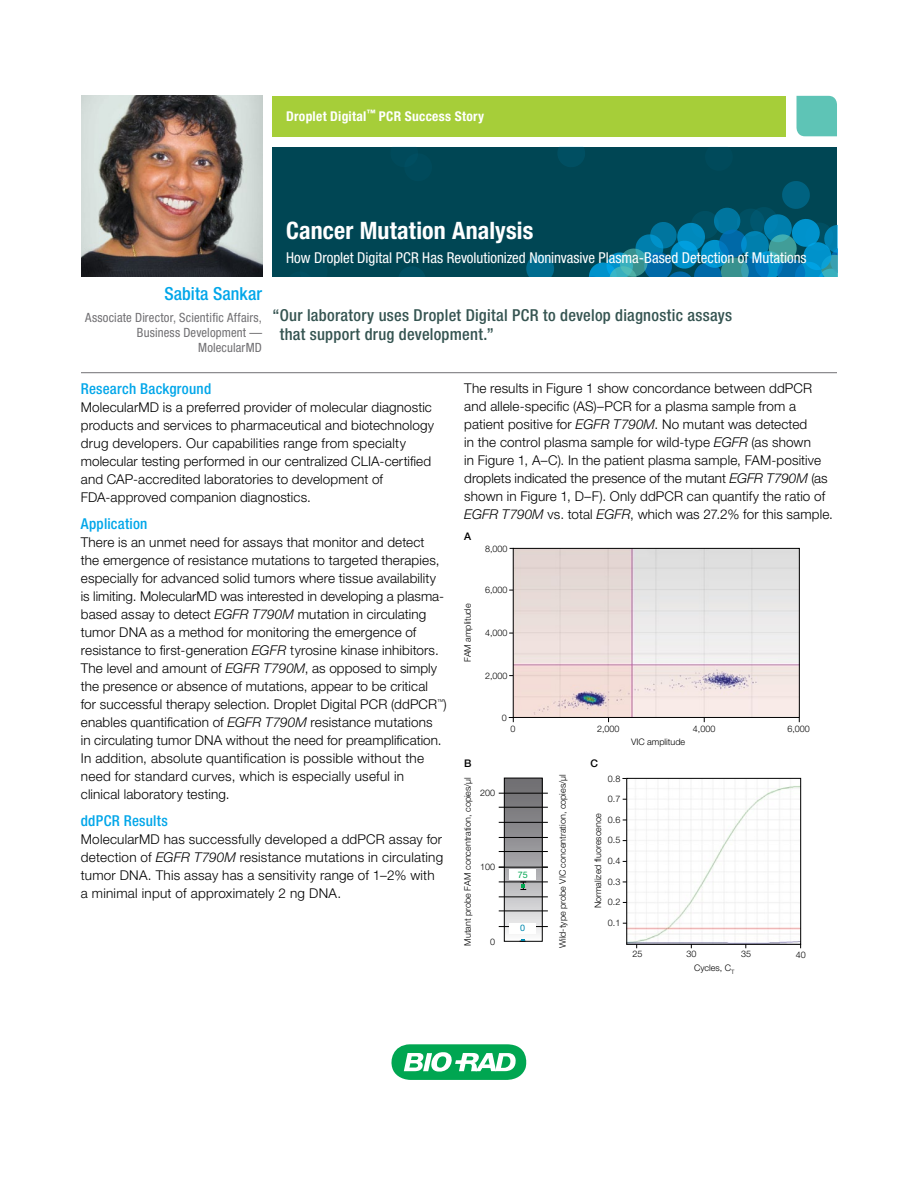
<style>
.page{position:relative;width:918px;height:1188px;background:#fff}
.page>*{position:absolute;margin:0;border:0;box-sizing:border-box;transform-origin:0 0}
.t1{font:700 condensed 24px "Helvetica Neue LT Std";letter-spacing:.005em;color:#fff}
.t2{font:500 condensed 18px "Helvetica Neue LT Std";letter-spacing:.005em;color:#00a6e9}
.t3{font:500 condensed 16.5px/18.8px "Helvetica Neue LT Std";letter-spacing:.015em;color:#355451}
.t4{font:condensed 15px "Helvetica Neue LT Std";color:#fff}
.t5{font:500 condensed 15px "Helvetica Neue LT Std";letter-spacing:.015em;color:#00a6e9}
.t6{font:300 13.5px/18px "Helvetica Neue LT Std";letter-spacing:.01em;color:#000}
.t7{font:700 condensed 13.5px "Helvetica Neue LT Std";letter-spacing:.02em;color:#fff}
.t8{font:condensed 12.75px/15px "Helvetica Neue LT Std";letter-spacing:.015em;color:#717073;text-align:right}
.t9{font:500 10.5px "Helvetica Neue LT Std";color:#000}
.t10{font:300 9px "Helvetica Neue LT Std";color:#000}
.t11{font:9px "Helvetica Neue LT Std";color:#00a651}
.t12{font:9px "Helvetica Neue LT Std";color:#0089af}
.s1{font-style:italic}
</style>
<div class="page">
<svg style="left:391px;top:1044px;width:136px;height:36px"></svg>
<div style="left:273px;top:147px;width:564px;height:130px;background:#004654"></div>
<svg style="left:300px;top:272px;width:10px;height:5px"></svg>
<svg style="left:558px;top:147px;width:27px;height:20px"></svg>
<svg style="left:404px;top:154px;width:14px;height:13px"></svg>
<svg style="left:399px;top:266px;width:26px;height:11px"></svg>
<svg style="left:526px;top:255px;width:28px;height:22px"></svg>
<svg style="left:589px;top:181px;width:248px;height:96px"></svg>
<div style="left:273px;top:96px;width:513px;height:40px;background:#a6ce39"></div>
<div style="left:797px;top:96px;width:40px;height:40px;background:#5ec4b6"></div>
<img style="left:81px;top:96px;width:181px;height:181px">
<svg style="left:509px;top:717px;width:5px;height:5px"></svg>
<img style="left:515px;top:550px;width:283px;height:166px">
<div style="left:513px;top:548px;width:287px;height:170px;border:1px solid #000"></div>
<svg style="left:506px;top:780px;width:34px;height:154px;background:#9d9c9f"></svg>
<hr style="left:499px;top:793px;width:49px;height:1px;background:#000">
<hr style="left:499px;top:807px;width:49px;height:1px;background:#000">
<hr style="left:499px;top:822px;width:49px;height:1px;background:#000">
<hr style="left:499px;top:837px;width:49px;height:1px;background:#000">
<hr style="left:499px;top:851px;width:49px;height:1px;background:#000">
<hr style="left:499px;top:867px;width:49px;height:1px;background:#000">
<hr style="left:499px;top:882px;width:49px;height:1px;background:#000">
<hr style="left:499px;top:897px;width:49px;height:1px;background:#000">
<hr style="left:499px;top:911px;width:49px;height:1px;background:#000">
<hr style="left:499px;top:926px;width:49px;height:1px;background:#000">
<div style="left:504px;top:778px;width:38px;height:163px;border:1px solid #000"></div>
<div style="left:509px;top:923px;width:27px;height:10px;background:#fff"></div>
<div style="left:509px;top:869px;width:27px;height:11px;background:#fff"></div>
<svg style="left:520px;top:882px;width:6px;height:8px"></svg>
<svg style="left:520px;top:939px;width:5px;height:3px"></svg>
<img style="left:629px;top:785px;width:170px;height:157px">
<div style="left:627px;top:778px;width:174px;height:166px;border:1px solid #000"></div>
<hr style="left:81px;top:372px;width:756px;height:1px;background:#717073">
<p class="t7" style="left:286px;top:108px;width:200px">Droplet Digital<sup>™</sup> PCR Success Story</p>
<h1 class="t1" style="left:286px;top:216px;width:249px">Cancer Mutation Analysis</h1>
<p class="t4" style="left:286px;top:249px;width:522px">How Droplet Digital PCR Has Revolutionized Noninvasive Plasma-Based Detection of Mutations</p>
<h2 class="t2" style="left:164px;top:283px;width:99px">Sabita Sankar</h2>
<p class="t8" style="left:85px;top:310px;width:178px">Associate Director, Scientific Affairs,<br>Business Development —<br>MolecularMD</p>
<p class="t3" style="left:280px;top:306px;width:454px;text-indent:-7px">“Our laboratory uses Droplet Digital PCR to develop diagnostic assays that support drug development.”</p>
<p class="t5" style="left:81px;top:380px;width:132px">Research Background</p>
<p class="t6" style="left:81px;top:398px;width:355px">MolecularMD is a preferred provider of molecular diagnostic products and services to pharmaceutical and biotechnology drug developers. Our capabilities range from specialty molecular testing performed in our centralized CLIA-certified and CAP-accredited laboratories to development of FDA-approved companion diagnostics.</p>
<p class="t5" style="left:81px;top:515px;width:68px">Application</p>
<p class="t6" style="left:81px;top:533px;width:368px">There is an unmet need for assays that monitor and detect<br>the emergence of resistance mutations to targeted therapies, especially for advanced solid tumors where tissue availability is limiting. MolecularMD was interested in developing a plasma&shy;based assay to detect <span class="s1">EGFR T790M</span> mutation in circulating tumor DNA as a method for monitoring the emergence of resistance to first-generation <span class="s1">EGFR</span> tyrosine kinase inhibitors.<br>The level and amount of <span class="s1">EGFR T790M</span>, as opposed to simply the presence or absence of mutations, appear to be critical<br>for successful therapy selection. Droplet Digital PCR (ddPCR<sup>™</sup>) enables quantification of <span class="s1">EGFR T790M</span> resistance mutations<br>in circulating tumor DNA without the need for preamplification.<br>In addition, absolute quantification is possible without the need for standard curves, which is especially useful in<br>clinical laboratory testing.</p>
<p class="t5" style="left:81px;top:812px;width:88px">ddPCR Results</p>
<p class="t6" style="left:81px;top:830px;width:364px">MolecularMD has successfully developed a ddPCR assay for detection of <span class="s1">EGFR T790M</span> resistance mutations in circulating tumor DNA. This assay has a sensitivity range of 1–2% with a minimal input of approximately 2 ng DNA.</p>
<p class="t6" style="left:464px;top:379px;width:370px">The results in Figure 1 show concordance between ddPCR and allele-specific (AS)–PCR for a plasma sample from a patient positive for <span class="s1">EGFR T790M</span>. No mutant was detected<br>in the control plasma sample for wild-type <span class="s1">EGFR</span> (as shown<br>in Figure 1, A–C). In the patient plasma sample, FAM-positive droplets indicated the presence of the mutant <span class="s1">EGFR T790M</span> (as shown in Figure 1, D–F). Only ddPCR can quantify the ratio of <span class="s1">EGFR T790M</span> vs. total <span class="s1">EGFR</span>, which was 27.2% for this sample.</p>
<p class="t9" style="left:464px;top:530px;width:9px">A</p>
<p class="t10" style="left:485px;top:543px;width:24px">8,000</p>
<p class="t10" style="left:462px;top:662px;width:60px;rotate:-90deg">FAM amplitude</p>
<p class="t10" style="left:485px;top:585px;width:24px">6,000</p>
<p class="t10" style="left:485px;top:627px;width:24px">4,000</p>
<p class="t10" style="left:485px;top:670px;width:24px">2,000</p>
<p class="t10" style="left:502px;top:712px;width:7px">0</p>
<p class="t10" style="left:511px;top:723px;width:7px">0</p>
<p class="t10" style="left:597px;top:723px;width:24px">2,000</p>
<p class="t10" style="left:693px;top:723px;width:24px">4,000</p>
<p class="t10" style="left:787px;top:723px;width:24px">6,000</p>
<p class="t10" style="left:631px;top:736px;width:56px">VIC amplitude</p>
<p class="t9" style="left:464px;top:757px;width:9px">B</p>
<p class="t9" style="left:590px;top:757px;width:9px">C</p>
<p class="t10" style="left:462px;top:946px;width:170px;rotate:-90deg">Mutant probe FAM concentration, copies/µl</p>
<p class="t10" style="left:557px;top:948px;width:175px;rotate:-90deg">Wild-type probe VIC concentration, copies/µl</p>
<p class="t10" style="left:480px;top:787px;width:17px">200</p>
<p class="t10" style="left:480px;top:861px;width:17px">100</p>
<p class="t11" style="left:518px;top:869px;width:12px">75</p>
<p class="t12" style="left:520px;top:923px;width:7px">0</p>
<p class="t10" style="left:490px;top:936px;width:7px">0</p>
<p class="t10" style="left:608px;top:773px;width:14px">0.8</p>
<p class="t10" style="left:608px;top:793px;width:14px">0.7</p>
<p class="t10" style="left:593px;top:908px;width:97px;rotate:-90deg">Normalized fluorescence</p>
<p class="t10" style="left:608px;top:814px;width:14px">0.6</p>
<p class="t10" style="left:608px;top:834px;width:14px">0.5</p>
<p class="t10" style="left:608px;top:856px;width:14px">0.4</p>
<p class="t10" style="left:608px;top:876px;width:14px">0.3</p>
<p class="t10" style="left:608px;top:896px;width:14px">0.2</p>
<p class="t10" style="left:608px;top:917px;width:14px">0.1</p>
<p class="t10" style="left:632px;top:949px;width:12px">25</p>
<p class="t10" style="left:686px;top:949px;width:12px">30</p>
<p class="t10" style="left:741px;top:949px;width:12px">35</p>
<p class="t10" style="left:796px;top:949px;width:12px">40</p>
<p class="t10" style="left:694px;top:962px;width:42px">Cycles, C<sub>T</sub></p>
</div>
